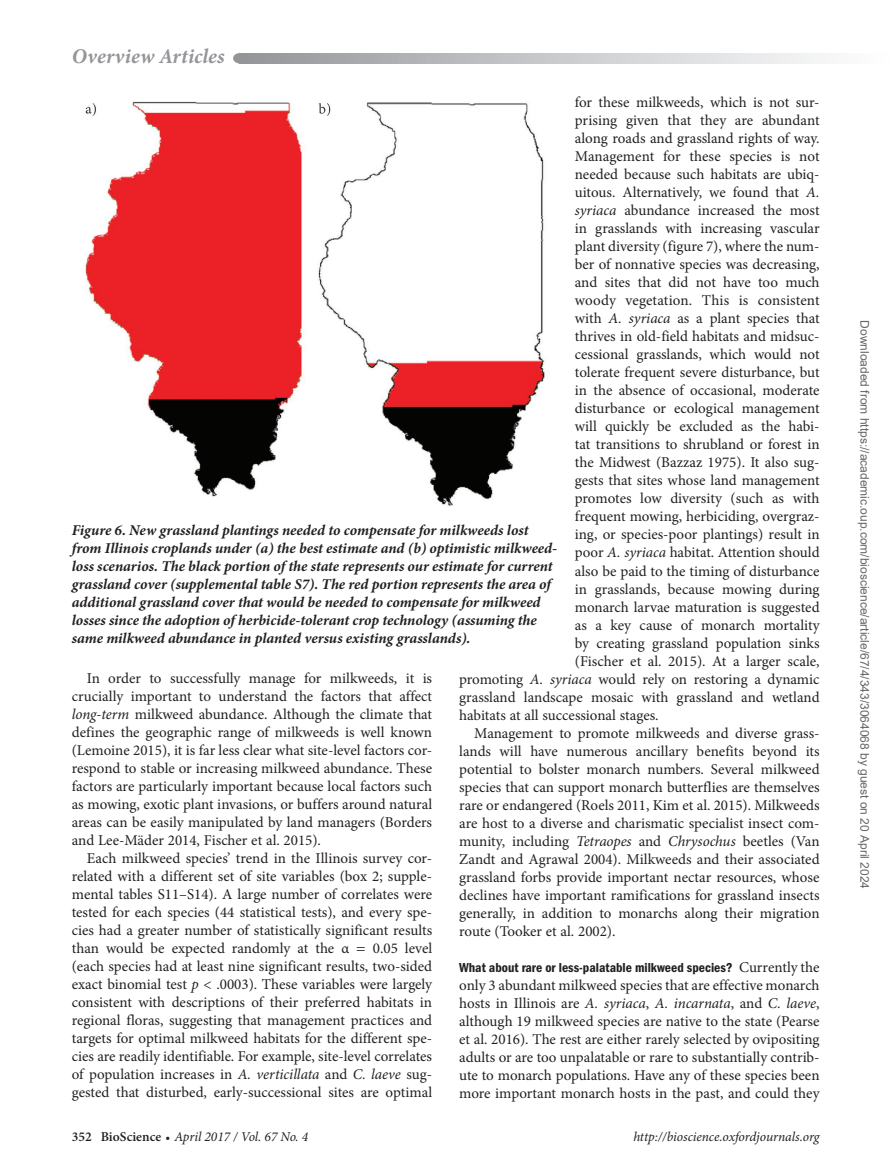
<style>
.page{position:relative;width:894px;height:1174px;background:#fff}
.page>*{position:absolute;margin:0;border:0;box-sizing:border-box;transform-origin:0 0}
.t1{font:italic 700 21px "Minion Pro";letter-spacing:.005em;color:#939598}
.Para{font:15px/18px "Minion Pro";color:#231f20;text-align:justify}
.FigCaption{font:italic 700 15px/18px "Minion Pro";letter-spacing:-.005em;color:#231f20}
.t2{font:italic 13.5px "Minion Pro";letter-spacing:-.005em;color:#231f20}
.t3{font:13.5px "ITC Franklin Gothic Std Dm Cd";color:#231f20}
.t4{font:12px "Arial";color:#666}
.s1{font-style:italic}
.s2{font-family:"Minion Pro";font-size:15px}
.s3{font-weight:600;font-style:normal}
.s4{font-weight:600;font-style:normal;font-size:12px}
</style>
<div class="page">
<svg style="left:243px;top:53px;width:580px;height:11px;background:#c5c6c9"></svg>
<div style="left:233px;top:53px;width:14px;height:11px;background:#939598;border-radius:50%"></div>
<img style="left:85px;top:101px;width:463px;height:405px">
<h1 class="t1" style="left:72px;top:41px;width:154px">Overview Articles</h1>
<p class="Para" style="left:574px;top:94px;width:246px">for these milkweeds, which is not sur-</p>
<p class="Para" style="left:574px;top:112px;width:246px">prising given that they are abundant</p>
<p class="Para" style="left:574px;top:130px;width:246px">along roads and grassland rights of way.</p>
<p class="Para" style="left:574px;top:148px;width:246px">Management for these species is not</p>
<p class="Para" style="left:574px;top:166px;width:246px">needed because such habitats are ubiq-</p>
<p class="Para" style="left:574px;top:184px;width:246px">uitous. Alternatively, we found that <span class="s1">A.</span></p>
<p class="Para" style="left:574px;top:202px;width:246px"><span class="s1">syriaca</span> abundance increased the most</p>
<p class="Para" style="left:574px;top:220px;width:246px">in grasslands with increasing vascular</p>
<p class="Para" style="left:574px;top:238px;width:246px">plant diversity (figure 7), where the num-</p>
<p class="Para" style="left:574px;top:256px;width:246px">ber of nonnative species was decreasing,</p>
<p class="Para" style="left:574px;top:274px;width:246px">and sites that did not have too much</p>
<p class="Para" style="left:574px;top:292px;width:246px">woody vegetation. This is consistent</p>
<p class="Para" style="left:574px;top:310px;width:246px">with <span class="s1">A. syriaca</span> as a plant species that</p>
<p class="Para" style="left:574px;top:328px;width:246px">thrives in old-field habitats and midsuc-</p>
<p class="Para" style="left:574px;top:346px;width:246px">cessional grasslands, which would not</p>
<p class="Para" style="left:574px;top:364px;width:246px">tolerate frequent severe disturbance, but</p>
<p class="Para" style="left:574px;top:382px;width:246px">in the absence of occasional, moderate</p>
<p class="Para" style="left:574px;top:400px;width:246px">disturbance or ecological management</p>
<p class="Para" style="left:574px;top:418px;width:246px">will quickly be excluded as the habi-</p>
<p class="Para" style="left:574px;top:436px;width:246px">tat transitions to shrubland or forest in</p>
<p class="Para" style="left:574px;top:454px;width:246px">the Midwest (Bazzaz 1975). It also sug-</p>
<p class="Para" style="left:574px;top:472px;width:246px">gests that sites whose land management</p>
<p class="Para" style="left:574px;top:490px;width:246px">promotes low diversity (such as with</p>
<p class="Para" style="left:574px;top:508px;width:246px">frequent mowing, herbiciding, overgraz-</p>
<p class="Para" style="left:574px;top:526px;width:246px">ing, or species-poor plantings) result in</p>
<p class="Para" style="left:574px;top:544px;width:246px">poor <span class="s1">A. syriaca</span> habitat. Attention should</p>
<p class="Para" style="left:574px;top:562px;width:246px">also be paid to the timing of disturbance</p>
<p class="Para" style="left:574px;top:580px;width:246px">in grasslands, because mowing during</p>
<p class="Para" style="left:574px;top:598px;width:246px">monarch larvae maturation is suggested</p>
<p class="Para" style="left:574px;top:616px;width:246px">as a key cause of monarch mortality</p>
<p class="Para" style="left:574px;top:634px;width:246px">by creating grassland population sinks</p>
<p class="Para" style="left:574px;top:652px;width:246px">(Fischer et al. 2015). At a larger scale,</p>
<p class="Para" style="left:459px;top:670px;width:362px">promoting <span class="s1">A. syriaca</span> would rely on restoring a dynamic</p>
<p class="Para" style="left:459px;top:688px;width:361px">grassland landscape mosaic with grassland and wetland</p>
<p class="Para" style="left:459px;top:706px;width:201px">habitats at all successional stages.</p>
<p class="Para" style="left:459px;top:724px;width:362px;text-indent:15px">Management to promote milkweeds and diverse grass&shy;lands will have numerous ancillary benefits beyond its potential to bolster monarch numbers. Several milkweed species that can support monarch butterflies are themselves rare or endangered (Roels 2011, Kim et al. 2015). Milkweeds are host to a diverse and charismatic specialist insect com&shy;munity, including <span class="s1">Tetraopes</span> and <span class="s1">Chrysochus</span> beetles (Van Zandt and Agrawal 2004). Milkweeds and their associated grassland forbs provide important nectar resources, whose declines have important ramifications for grassland insects generally, in addition to monarchs along their migration route (Tooker et al. 2002).</p>
<h2 class="t3" style="left:459px;top:959px;width:361px">What about rare or less-palatable milkweed species? <span class="s2">Currently the</span></h2>
<h2 class="Para" style="left:459px;top:976px;width:362px">only 3 abundant milkweed species that are effective monarch hosts in Illinois are <span class="s1">A. syriaca</span>, <span class="s1">A. incarnata</span>, and <span class="s1">C. laeve</span>, although 19 milkweed species are native to the state (Pearse et al. 2016). The rest are either rarely selected by ovipositing adults or are too unpalatable or rare to substantially contrib&shy;ute to monarch populations. Have any of these species been more important monarch hosts in the past, and could they</h2>
<p class="FigCaption" style="left:72px;top:521px;width:487px">Figure 6. New grassland plantings needed to compensate for milkweeds lost from Illinois croplands under (a) the best estimate and (b) optimistic milkweed&shy;loss scenarios. The black portion of the state represents our estimate for current grassland cover (supplemental table S7). The red portion represents the area of additional grassland cover that would be needed to compensate for milkweed losses since the adoption of herbicide-tolerant crop technology (assuming the same milkweed abundance in planted versus existing grasslands).</p>
<p class="Para" style="left:72px;top:669px;width:362px;text-indent:15px">In order to successfully manage for milkweeds, it is crucially important to understand the factors that affect <span class="s1">long-term</span> milkweed abundance. Although the climate that defines the geographic range of milkweeds is well known (Lemoine 2015), it is far less clear what site-level factors cor&shy;respond to stable or increasing milkweed abundance. These factors are particularly important because local factors such as mowing, exotic plant invasions, or buffers around natural areas can be easily manipulated by land managers (Borders and Lee-Mäder 2014, Fischer et al. 2015).</p>
<p class="Para" style="left:72px;top:849px;width:362px;text-indent:15px">Each milkweed species’ trend in the Illinois survey cor&shy;related with a different set of site variables (box 2; supple&shy;mental tables S11–S14). A large number of correlates were tested for each species (44 statistical tests), and every spe&shy;cies had a greater number of statistically significant results than would be expected randomly at the α</p>
<p class="Para" style="left:72px;top:939px;width:362px;text-indent:301px">0.05 level (each species had at least nine significant results, two-sided exact binomial test <span class="s1">p</span> &lt; .0003). These variables were largely consistent with descriptions of their preferred habitats in regional floras, suggesting that management practices and targets for optimal milkweed habitats for the different spe&shy;cies are readily identifiable. For example, site-level correlates of population increases in <span class="s1">A. verticillata</span> and <span class="s1">C. laeve</span> sug&shy;gested that disturbed, early-successional sites are optimal</p>
<p class="t2" style="left:72px;top:1127px;width:238px"><span class="s3">352 BioScience</span> <span class="s4">•</span> April 2017 / Vol. 67 No. 4</p>
<p class="t2" style="left:633px;top:1127px;width:188px">http://bioscience.oxfordjournals.org</p>
<p class="t4" style="left:868px;top:320px;width:570px;rotate:90deg">Downloaded from https://academic.oup.com/bioscience/article/67/4/343/3064068 by guest on 20 April 2024</p>
</div>
